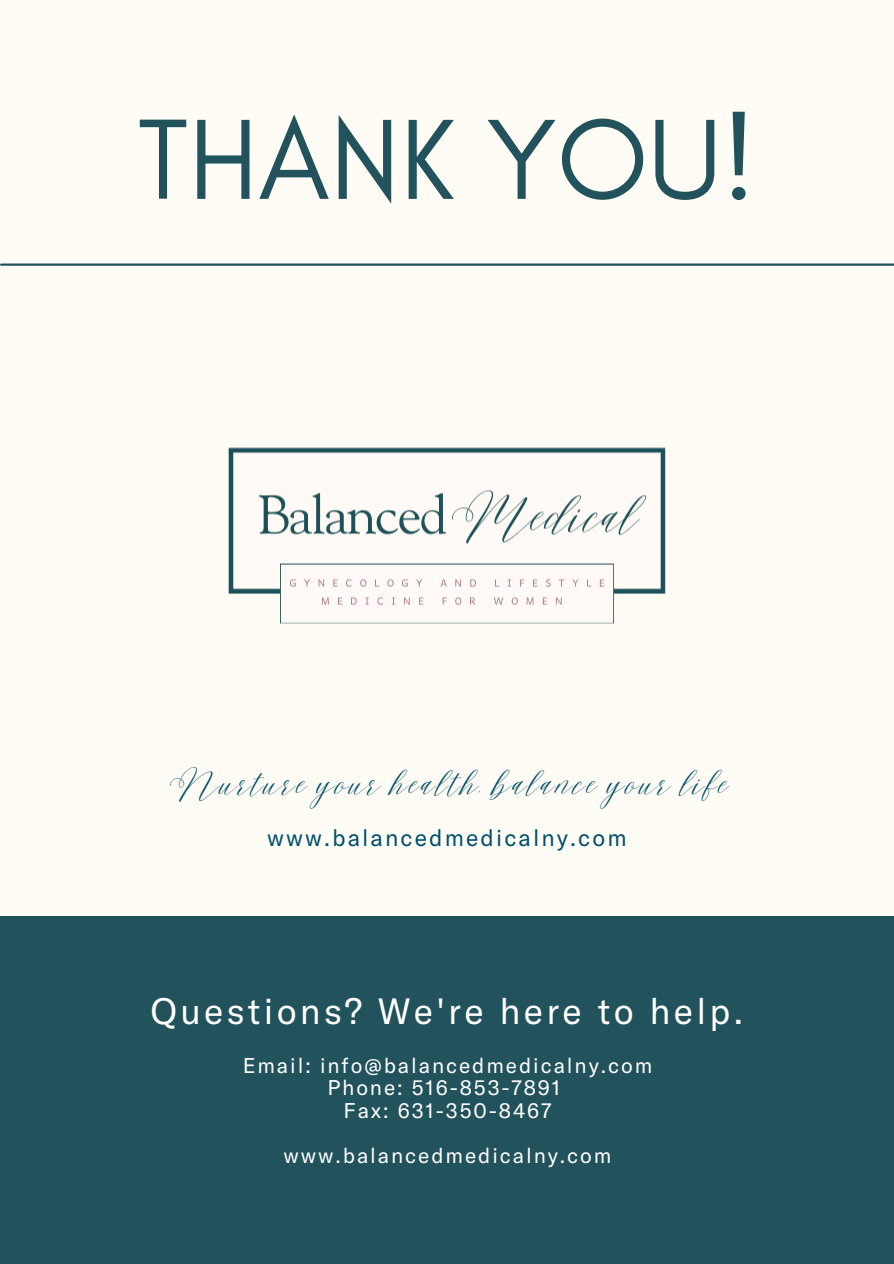
<style>
.page{position:relative;width:894px;height:1264px;background:#fff}
.page>*{position:absolute;margin:0;border:0;box-sizing:border-box;transform-origin:0 0}
.t1{font:116.1px "Glacial Indifference";color:#22525b}
.t2{font:36px "GT America";letter-spacing:.09em;color:#fff}
.t3{font:26.1px "Malibu Ring";letter-spacing:.09em;color:#004f6b}
.t4{font:23.1px "GT America";letter-spacing:.09em;color:#004f6b}
.t5{font:21px "GT America";letter-spacing:.09em;color:#fff}
</style>
<div class="page">
<div style="left:0;top:0;width:893px;height:1263px;background:#fffcf5"></div>
<hr style="left:1px;top:263px;width:892px;height:3px;background:#22525b">
<div style="left:0;top:916px;width:893px;height:347px;background:#22525b"></div>
<img style="left:228px;top:447px;width:438px;height:177px">
<p class="t1" style="left:137px;top:88px;width:620px">THANK YOU!</p>
<h2 class="t3" style="left:167px;top:768px;width:561px">Nurture your health, balance your life</h2>
<p class="t4" style="left:267px;top:823px;width:361px">www.balancedmedicalny.com</p>
<p class="t2" style="left:150px;top:988px;width:593px">Questions? We're here to help.</p>
<p class="t5" style="left:243px;top:1051px;width:411px">Email: info@balancedmedicalny.com</p>
<p class="t5" style="left:327px;top:1074px;width:234px">Phone: 516-853-7891</p>
<p class="t5" style="left:343px;top:1096px;width:209px">Fax: 631-350-8467</p>
<p class="t5" style="left:283px;top:1141px;width:329px">www.balancedmedicalny.com</p>
</div>
